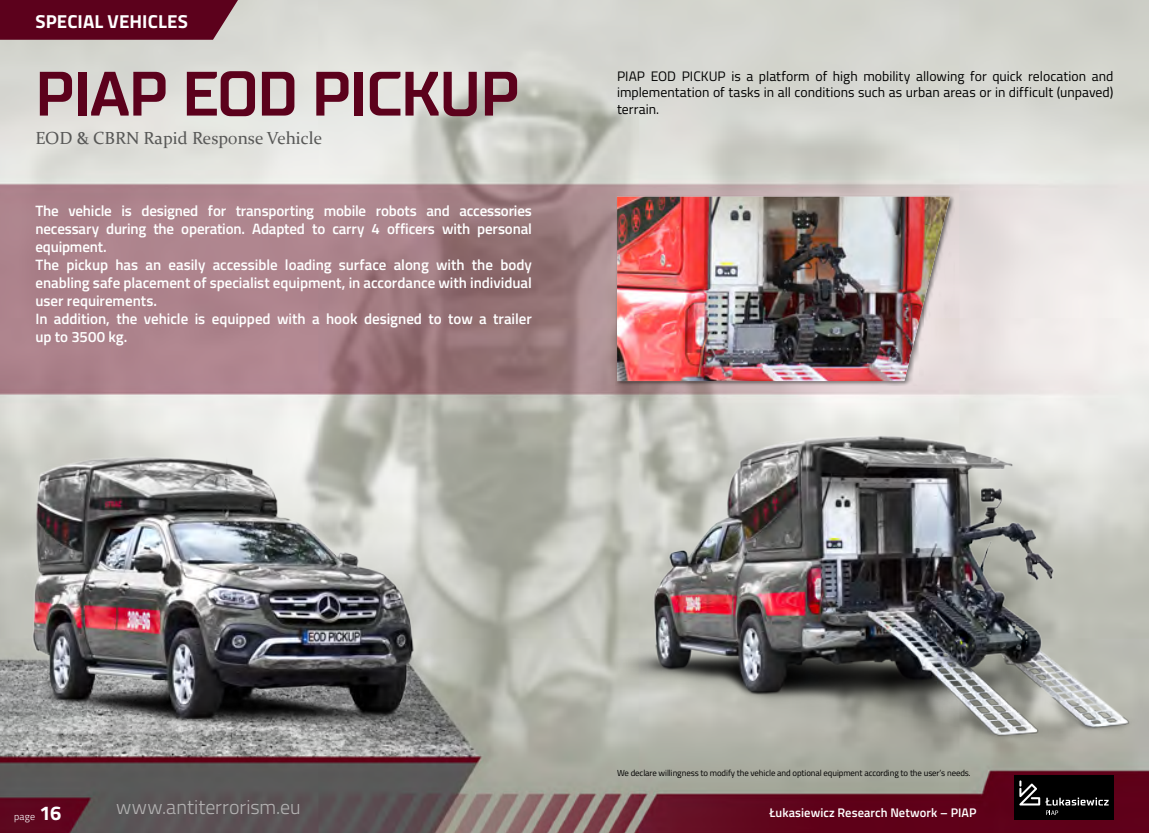
<style>
.page{position:relative;width:1149px;height:833px;background:#fff}
.page>*{position:absolute;margin:0;border:0;box-sizing:border-box;transform-origin:0 0}
.t1{font:700 62.5px "TT Supermolot";letter-spacing:-.01em;color:#5c011c}
.t2{font:300 20px "Titillium Web";color:#b3b2b2}
.t3{font:700 18.75px "Titillium Web";letter-spacing:.005em;color:#fff}
.t4{font:17.5px "Constantia";color:#575756}
.t5{font:600 15px/18px "Titillium Web";letter-spacing:-.005em;color:#fff}
.t6{font:13.75px/16.5px "Titillium Web";color:#000;text-align:justify}
.t7{font:600 12.5px "Titillium Web";letter-spacing:.01em;color:#fff}
.t8{font:300 10px "Titillium Web";color:#fff}
.t9{font:8.75px "Titillium Web";letter-spacing:-.01em;color:#000}
.s1{font-weight:700;font-size:20px}
</style>
<div class="page">
<img style="left:0;top:0;width:1148px;height:833px">
<svg style="left:0;top:0;width:238px;height:40px;background:#620c26"></svg>
<img style="left:21px;top:431px;width:446px;height:306px">
<div style="left:615px;top:195px;width:339px;height:190px;background:#000;opacity:.5"></div>
<img style="left:617px;top:197px;width:332px;height:184px">
<img style="left:617px;top:415px;width:531px;height:343px">
<div style="left:1013px;top:775px;width:100px;height:45px;background:#000"></div>
<svg style="left:1045px;top:797px;width:63px;height:18px"></svg>
<svg style="left:1019px;top:780px;width:20px;height:25px"></svg>
<p class="t3" style="left:36px;top:7px;width:154px">SPECIAL VEHICLES</p>
<h1 class="t1" style="left:35px;top:55px;width:485px">PIAP EOD PICKUP</h1>
<p class="t4" style="left:35px;top:126px;width:288px">EOD &amp; CBRN Rapid Response Vehicle</p>
<p class="t5" style="left:35px;top:200px;width:498px">The vehicle is designed for transporting mobile robots and accessories necessary during the operation. Adapted to carry 4 officers with personal equipment.<br>The pickup has an easily accessible loading surface along with the body enabling safe placement of specialist equipment, in accordance with individual user requirements.<br>In addition, the vehicle is equipped with a hook designed to tow a trailer up to 3500 kg.</p>
<p class="t6" style="left:617px;top:67px;width:498px">PIAP EOD PICKUP is a platform of high mobility allowing for quick relocation and implementation of tasks in all conditions such as urban areas or in difficult (unpaved) terrain.</p>
<p class="t9" style="left:617px;top:766px;width:355px">We declare willingness to modify the vehicle and optional equipment according to the user’s needs.</p>
<p class="t8" style="left:14px;top:809px;width:49px">page <span class="s1">16</span></p>
<h2 class="t2" style="left:116px;top:792px;width:186px">www.antiterrorism.eu</h2>
<p class="t7" style="left:769px;top:803px;width:209px">Łukasiewicz Research Network – PIAP</p>
</div>
